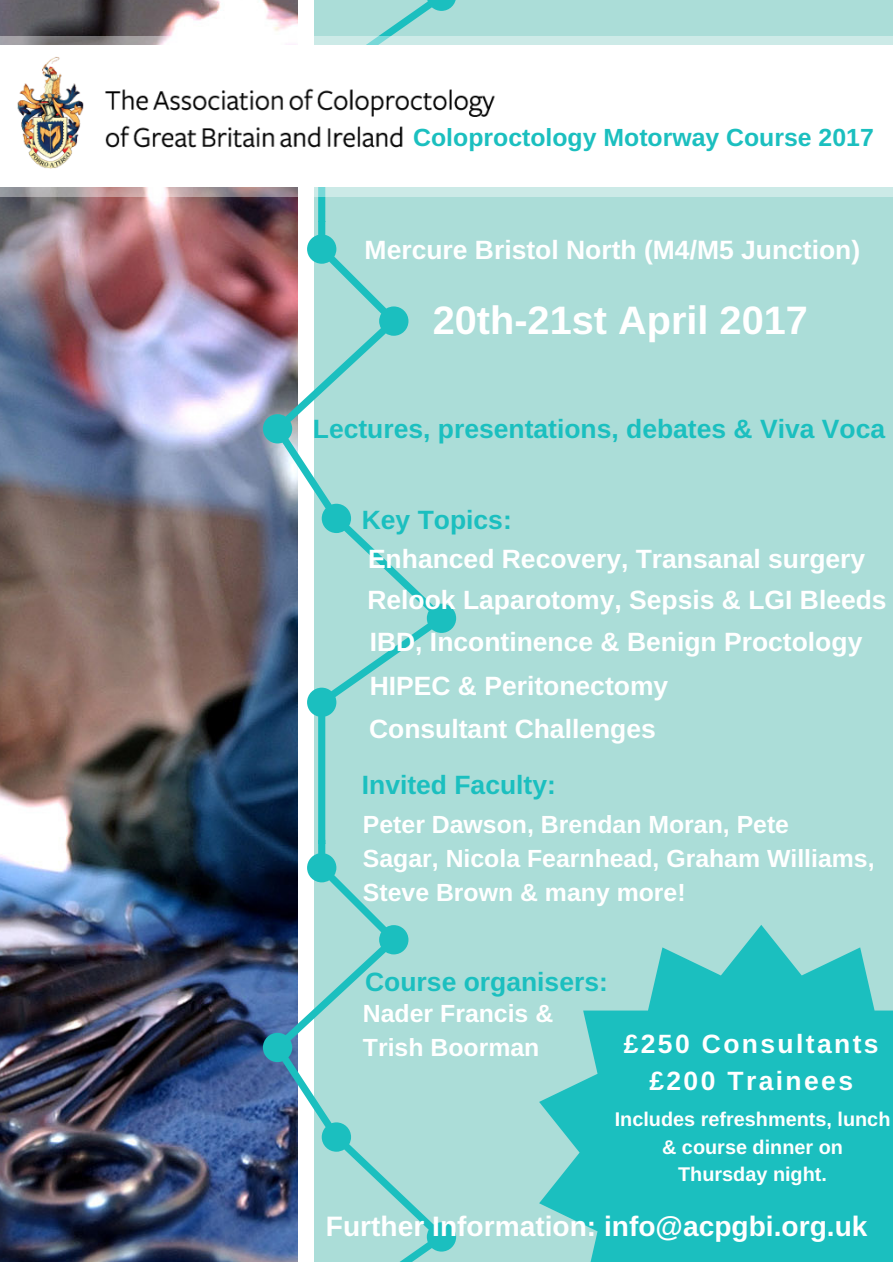
<style>
.page{position:relative;width:893px;height:1262px;background:#fff}
.page>*{position:absolute;margin:0;border:0;box-sizing:border-box;transform-origin:0 0}
.t1{font:700 39.67px "Arimo";color:#fff}
.t2{font:700 28.12px "Arimo";color:#fff}
.t3{font:700 26.47px/43.1px "Arimo";color:#fff}
.t4{font:700 26.47px "Arimo";color:#1bbfbf}
.t5{font:700 26.47px/37.7px "Arimo";letter-spacing:.09em;color:#fff;text-align:center}
.t6{font:700 24.83px/34.3px "Arimo";color:#fff}
.t7{font:700 24.83px "Arimo";color:#1bbfbf}
.t8{font:700 19.88px/27.5px "Arimo";color:#fff;text-align:center}
</style>
<div class="page">
<div style="left:0;top:0;width:892px;height:1262px;background:#abddd8"></div>
<img style="left:0;top:0;width:263px;height:1262px">
<svg style="left:263px;top:0;width:193px;height:221px"></svg>
<svg style="left:0;top:36px;width:892px;height:160px;background:#f4f7f7"></svg>
<img style="left:15px;top:56px;width:495px;height:112px">
<svg style="left:263px;top:221px;width:193px;height:619px"></svg>
<svg style="left:263px;top:840px;width:193px;height:422px"></svg>
<svg style="left:539px;top:925px;width:353px;height:337px;fill:#1bbfbf"></svg>
<p class="t7" style="left:413px;top:123px;width:462px">Coloproctology Motorway Course 2017</p>
<p class="t3" style="left:364px;top:229px;width:497px">Mercure Bristol North (M4/M5 Junction)</p>
<h1 class="t1" style="left:432px;top:298px;width:377px">20th-21st April 2017</h1>
<p class="t4" style="left:313px;top:414px;width:573px">Lectures, presentations, debates &amp; Viva Voca</p>
<p class="t4" style="left:362px;top:505px;width:151px">Key Topics:</p>
<p class="t3" style="left:368px;top:537px;width:499px">Enhanced Recovery, Transanal surgery</p>
<p class="t3" style="left:367px;top:578px;width:520px">Relook Laparotomy, Sepsis &amp; LGI Bleeds<br>IBD, Incontinence &amp; Benign Proctology<br>HIPEC &amp; Peritonectomy<br>Consultant Challenges</p>
<p class="t4" style="left:362px;top:770px;width:196px">Invited Faculty:</p>
<p class="t6" style="left:363px;top:807px;width:513px">Peter Dawson, Brendan Moran, Pete<br>Sagar, Nicola Fearnhead, Graham Williams,<br>Steve Brown &amp; many more!</p>
<p class="t4" style="left:365px;top:967px;width:244px">Course organisers:</p>
<p class="t6" style="left:363px;top:996px;width:192px">Nader Francis &amp;<br>Trish Boorman</p>
<p class="t5" style="left:623px;top:1025px;width:256px">£250 Consultants £200 Trainees</p>
<p class="t8" style="left:614px;top:1105px;width:277px">Includes refreshments, lunch &amp; course dinner on<br>Thursday night.</p>
<p class="t2" style="left:326px;top:1211px;width:543px">Further Information: info@acpgbi.org.uk</p>
</div>
